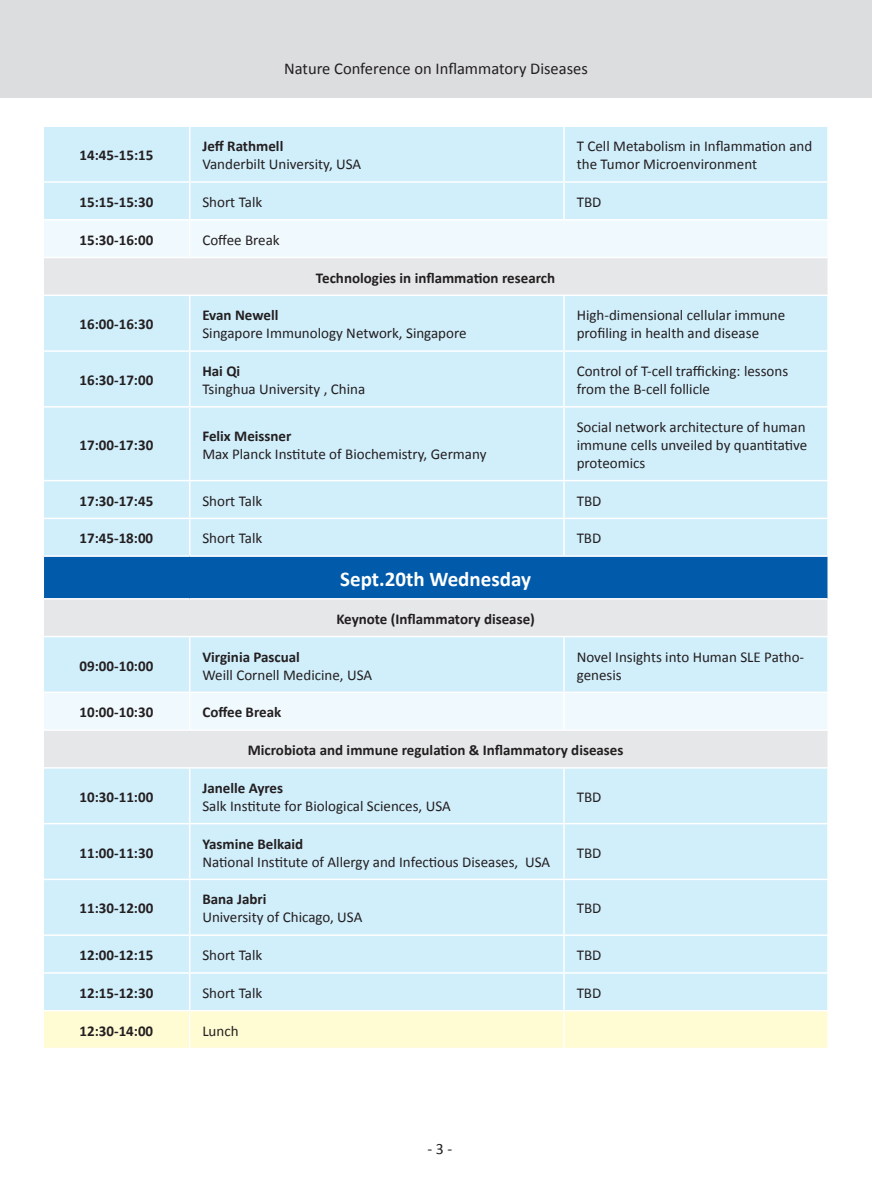
<style>
.page{position:relative;width:872px;height:1191px;background:#fff}
.page>*{position:absolute;margin:0;border:0;box-sizing:border-box;transform-origin:0 0}
.t1{font:700 21px "Calibri";color:#fff}
.t2{font:16.5px "Calibri";color:#231f20}
.t3{font:15.75px "Calibri";color:#231f20}
.t4{font:15px/18px "Calibri";color:#231f20}
.t5{font:700 15px "Calibri";color:#231f20}
</style>
<div class="page">
<div style="left:0;top:0;width:872px;height:97px;background:#dcdddf"></div>
<div style="left:44px;top:127px;width:783px;height:883px;background:#d1eefb"></div>
<div style="left:44px;top:220px;width:783px;height:37px;background:#f0f9fd"></div>
<svg style="left:44px;top:258px;width:783px;height:509px;background:#d8edf6"></svg>
<div style="left:43px;top:556px;width:785px;height:43px;background:#015aaa"></div>
<div style="left:44px;top:1011px;width:783px;height:36px;background:#fffbd3"></div>
<hr style="left:189px;top:127px;width:1px;height:54px;background:#fff">
<hr style="left:563px;top:127px;width:2px;height:54px;background:#fff">
<hr style="left:43px;top:181px;width:147px;height:2px;background:#fff">
<hr style="left:190px;top:181px;width:374px;height:2px;background:#fff">
<hr style="left:189px;top:183px;width:1px;height:36px;background:#fff">
<hr style="left:564px;top:181px;width:264px;height:2px;background:#fff">
<hr style="left:563px;top:183px;width:2px;height:36px;background:#fff">
<hr style="left:43px;top:219px;width:147px;height:1px;background:#fff">
<hr style="left:190px;top:219px;width:374px;height:1px;background:#fff">
<hr style="left:189px;top:220px;width:1px;height:37px;background:#fff">
<hr style="left:564px;top:219px;width:264px;height:1px;background:#fff">
<hr style="left:43px;top:257px;width:147px;height:1px;background:#fff">
<hr style="left:190px;top:257px;width:374px;height:1px;background:#fff">
<hr style="left:564px;top:257px;width:264px;height:1px;background:#fff">
<hr style="left:43px;top:294px;width:147px;height:2px;background:#fff">
<hr style="left:190px;top:294px;width:374px;height:2px;background:#fff">
<hr style="left:189px;top:296px;width:1px;height:54px;background:#fff">
<hr style="left:564px;top:294px;width:264px;height:2px;background:#fff">
<hr style="left:563px;top:296px;width:2px;height:54px;background:#fff">
<hr style="left:43px;top:350px;width:147px;height:2px;background:#fff">
<hr style="left:190px;top:350px;width:374px;height:2px;background:#fff">
<hr style="left:189px;top:352px;width:1px;height:54px;background:#fff">
<hr style="left:564px;top:350px;width:264px;height:2px;background:#fff">
<hr style="left:563px;top:352px;width:2px;height:54px;background:#fff">
<hr style="left:43px;top:406px;width:147px;height:1px;background:#fff">
<hr style="left:190px;top:406px;width:374px;height:1px;background:#fff">
<hr style="left:189px;top:407px;width:1px;height:73px;background:#fff">
<hr style="left:564px;top:406px;width:264px;height:1px;background:#fff">
<hr style="left:563px;top:407px;width:2px;height:73px;background:#fff">
<hr style="left:43px;top:480px;width:147px;height:1px;background:#fff">
<hr style="left:190px;top:480px;width:374px;height:1px;background:#fff">
<hr style="left:189px;top:481px;width:1px;height:36px;background:#fff">
<hr style="left:564px;top:480px;width:264px;height:1px;background:#fff">
<hr style="left:563px;top:481px;width:2px;height:36px;background:#fff">
<hr style="left:43px;top:517px;width:147px;height:2px;background:#fff">
<hr style="left:190px;top:517px;width:374px;height:2px;background:#fff">
<hr style="left:189px;top:519px;width:1px;height:36px;background:#fff">
<hr style="left:564px;top:517px;width:264px;height:2px;background:#fff">
<hr style="left:563px;top:519px;width:2px;height:36px;background:#fff">
<hr style="left:43px;top:555px;width:147px;height:2px;background:#fff">
<hr style="left:43px;top:557px;width:1px;height:41px;background:#fff">
<hr style="left:190px;top:555px;width:374px;height:2px;background:#fff">
<hr style="left:564px;top:555px;width:264px;height:2px;background:#fff">
<hr style="left:43px;top:598px;width:147px;height:1px;background:#fff">
<hr style="left:190px;top:598px;width:374px;height:1px;background:#fff">
<hr style="left:564px;top:598px;width:263px;height:1px;background:#fff">
<hr style="left:43px;top:636px;width:147px;height:1px;background:#fff">
<hr style="left:190px;top:636px;width:374px;height:1px;background:#fff">
<hr style="left:189px;top:637px;width:1px;height:54px;background:#fff">
<hr style="left:564px;top:636px;width:264px;height:1px;background:#fff">
<hr style="left:563px;top:637px;width:2px;height:54px;background:#fff">
<hr style="left:43px;top:691px;width:147px;height:2px;background:#fff">
<hr style="left:190px;top:691px;width:374px;height:2px;background:#fff">
<hr style="left:189px;top:693px;width:1px;height:36px;background:#fff">
<hr style="left:564px;top:691px;width:264px;height:2px;background:#fff">
<hr style="left:563px;top:693px;width:2px;height:36px;background:#fff">
<hr style="left:43px;top:729px;width:147px;height:2px;background:#fff">
<hr style="left:190px;top:729px;width:374px;height:2px;background:#fff">
<hr style="left:564px;top:729px;width:264px;height:2px;background:#fff">
<hr style="left:43px;top:767px;width:147px;height:1px;background:#fff">
<hr style="left:190px;top:767px;width:374px;height:1px;background:#fff">
<hr style="left:189px;top:768px;width:1px;height:55px;background:#fff">
<hr style="left:564px;top:767px;width:264px;height:1px;background:#fff">
<hr style="left:563px;top:768px;width:2px;height:55px;background:#fff">
<hr style="left:43px;top:823px;width:147px;height:1px;background:#fff">
<hr style="left:190px;top:823px;width:374px;height:1px;background:#fff">
<hr style="left:189px;top:824px;width:1px;height:54px;background:#fff">
<hr style="left:564px;top:823px;width:264px;height:1px;background:#fff">
<hr style="left:563px;top:824px;width:2px;height:54px;background:#fff">
<hr style="left:43px;top:878px;width:147px;height:2px;background:#fff">
<hr style="left:190px;top:878px;width:374px;height:2px;background:#fff">
<hr style="left:189px;top:880px;width:1px;height:54px;background:#fff">
<hr style="left:564px;top:878px;width:264px;height:2px;background:#fff">
<hr style="left:563px;top:880px;width:2px;height:54px;background:#fff">
<hr style="left:43px;top:934px;width:147px;height:2px;background:#fff">
<hr style="left:190px;top:934px;width:374px;height:2px;background:#fff">
<hr style="left:189px;top:936px;width:1px;height:36px;background:#fff">
<hr style="left:564px;top:934px;width:264px;height:2px;background:#fff">
<hr style="left:563px;top:936px;width:2px;height:36px;background:#fff">
<hr style="left:43px;top:972px;width:147px;height:1px;background:#fff">
<hr style="left:190px;top:972px;width:374px;height:1px;background:#fff">
<hr style="left:189px;top:973px;width:1px;height:37px;background:#fff">
<hr style="left:564px;top:972px;width:264px;height:1px;background:#fff">
<hr style="left:563px;top:973px;width:2px;height:37px;background:#fff">
<hr style="left:189px;top:1011px;width:1px;height:36px;background:#fff">
<hr style="left:563px;top:1011px;width:2px;height:36px;background:#fff">
<hr style="left:827px;top:557px;width:1px;height:42px;background:#fff">
<p class="t5" style="left:80px;top:146px;width:75px">14:45-15:15</p>
<p class="t2" style="left:284px;top:58px;width:305px">Nature Conference on Inflammatory Diseases</p>
<p class="t5" style="left:202px;top:137px;width:82px">Jeff Rathmell</p>
<p class="t4" style="left:202px;top:155px;width:160px">Vanderbilt University, USA</p>
<p class="t4" style="left:577px;top:137px;width:237px">T Cell Metabolism in Inflammation and the Tumor Microenvironment</p>
<p class="t5" style="left:80px;top:192px;width:75px">15:15-15:30</p>
<p class="t4" style="left:202px;top:193px;width:61px">Short Talk</p>
<p class="t4" style="left:577px;top:193px;width:26px">TBD</p>
<p class="t5" style="left:80px;top:230px;width:75px">15:30-16:00</p>
<p class="t4" style="left:202px;top:231px;width:79px">Coffee Break</p>
<p class="t5" style="left:316px;top:268px;width:241px">Technologies in inflammation research</p>
<p class="t5" style="left:80px;top:315px;width:75px">16:00-16:30</p>
<p class="t5" style="left:202px;top:306px;width:77px">Evan Newell</p>
<p class="t4" style="left:202px;top:324px;width:266px">Singapore Immunology Network, Singapore</p>
<p class="t4" style="left:577px;top:306px;width:210px">High-dimensional cellular immune profiling in health and disease</p>
<p class="t5" style="left:80px;top:370px;width:75px">16:30-17:00</p>
<p class="t5" style="left:80px;top:435px;width:75px">17:00-17:30</p>
<p class="t5" style="left:202px;top:361px;width:39px">Hai Qi</p>
<p class="t4" style="left:202px;top:380px;width:164px">Tsinghua University , China</p>
<p class="t5" style="left:202px;top:426px;width:91px">Felix Meissner</p>
<p class="t4" style="left:202px;top:445px;width:286px">Max Planck Institute of Biochemistry, Germany</p>
<p class="t4" style="left:576px;top:362px;width:213px">Control of T-cell trafficking: lessons from the B-cell follicle</p>
<p class="t4" style="left:576px;top:418px;width:232px;text-align:justify">Social network architecture of human immune cells unveiled by quantitative proteomics</p>
<p class="t5" style="left:80px;top:491px;width:75px">17:30-17:45</p>
<p class="t4" style="left:202px;top:492px;width:61px">Short Talk</p>
<p class="t4" style="left:576px;top:492px;width:26px">TBD</p>
<p class="t5" style="left:79px;top:529px;width:75px">17:45-18:00</p>
<p class="t4" style="left:202px;top:529px;width:61px">Short Talk</p>
<p class="t4" style="left:576px;top:529px;width:26px">TBD</p>
<h1 class="t1" style="left:340px;top:565px;width:192px">Sept.20th Wednesday</h1>
<p class="t5" style="left:336px;top:609px;width:200px">Keynote (Inflammatory disease)</p>
<p class="t5" style="left:80px;top:656px;width:75px">09:00-10:00</p>
<p class="t5" style="left:202px;top:647px;width:99px">Virginia Pascual</p>
<p class="t4" style="left:202px;top:665px;width:171px">Weill Cornell Medicine, USA</p>
<p class="t4" style="left:577px;top:647px;width:229px">Novel Insights into Human SLE Patho&shy;genesis</p>
<p class="t5" style="left:80px;top:703px;width:75px">10:00-10:30</p>
<p class="t5" style="left:202px;top:703px;width:80px">Coffee Break</p>
<p class="t5" style="left:248px;top:740px;width:377px">Microbiota and immune regulation &amp; Inflammatory diseases</p>
<p class="t5" style="left:80px;top:787px;width:75px">10:30-11:00</p>
<p class="t5" style="left:202px;top:778px;width:82px">Janelle Ayres</p>
<p class="t4" style="left:202px;top:797px;width:250px">Salk Institute for Biological Sciences, USA</p>
<p class="t4" style="left:577px;top:788px;width:26px">TBD</p>
<p class="t5" style="left:80px;top:843px;width:75px">11:00-11:30</p>
<p class="t5" style="left:80px;top:899px;width:75px">11:30-12:00</p>
<p class="t5" style="left:202px;top:834px;width:102px">Yasmine Belkaid</p>
<p class="t4" style="left:202px;top:852px;width:349px">National Institute of Allergy and Infectious Diseases, USA</p>
<p class="t5" style="left:202px;top:890px;width:66px">Bana Jabri</p>
<p class="t4" style="left:202px;top:908px;width:161px">University of Chicago, USA</p>
<p class="t4" style="left:577px;top:843px;width:26px">TBD</p>
<p class="t4" style="left:576px;top:899px;width:26px">TBD</p>
<p class="t5" style="left:80px;top:945px;width:75px">12:00-12:15</p>
<p class="t4" style="left:202px;top:946px;width:61px">Short Talk</p>
<p class="t4" style="left:576px;top:946px;width:26px">TBD</p>
<p class="t5" style="left:80px;top:983px;width:75px">12:15-12:30</p>
<p class="t4" style="left:202px;top:984px;width:61px">Short Talk</p>
<p class="t4" style="left:576px;top:984px;width:26px">TBD</p>
<p class="t5" style="left:79px;top:1021px;width:75px">12:30-14:00</p>
<p class="t4" style="left:202px;top:1021px;width:38px">Lunch</p>
<p class="t3" style="left:427px;top:1138px;width:26px">- 3 -</p>
</div>
